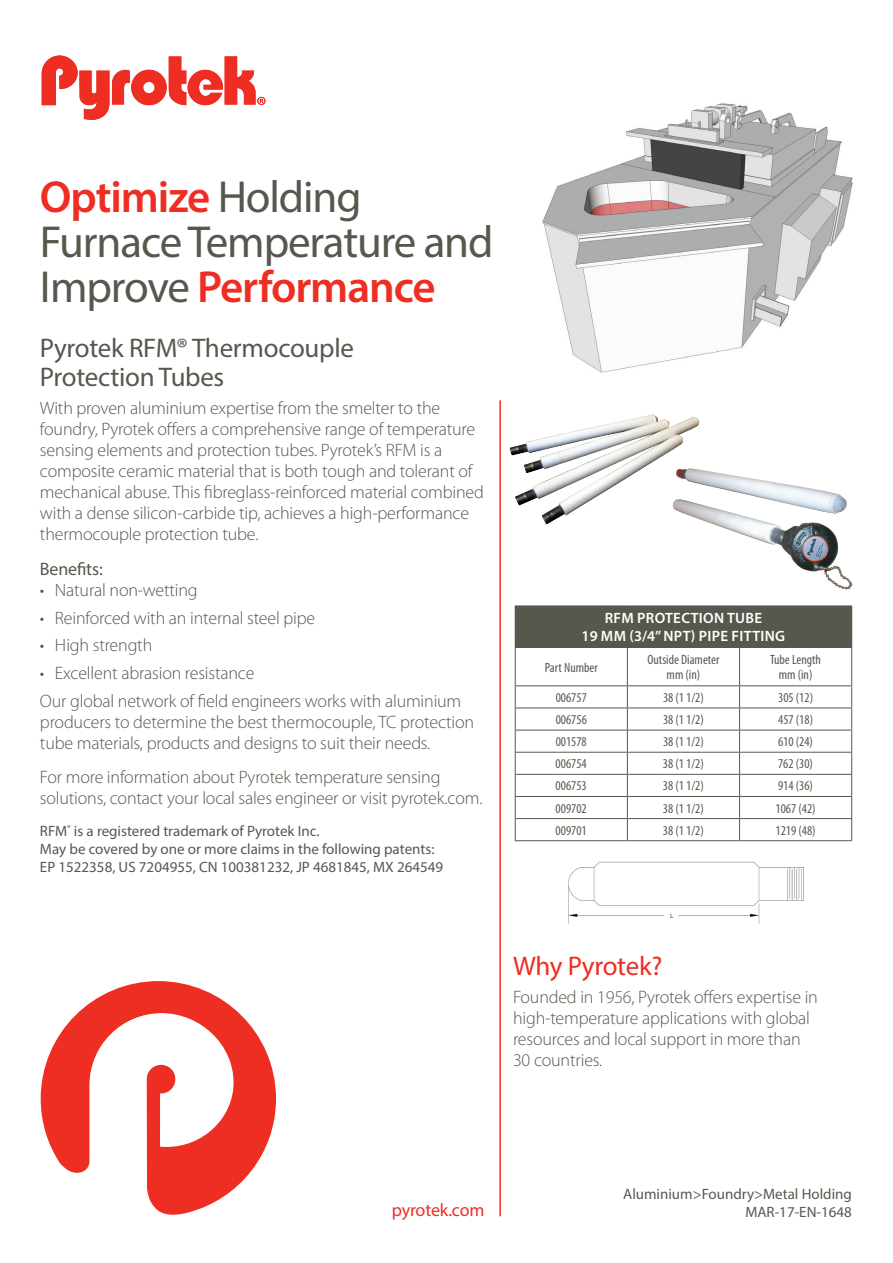
<style>
.page{position:relative;width:893px;height:1263px;background:#fff}
.page>*{position:absolute;margin:0;border:0;box-sizing:border-box;transform-origin:0 0}
.t1{font:45px/45px "Myriad Pro";letter-spacing:-.025em;color:#58574e}
.t2{font:27px/28.5px "Myriad Pro";letter-spacing:-.01em;color:#58574e}
.t3{font:27px "Myriad Pro";letter-spacing:-.01em;color:#ee2e22}
.t4{font:300 18px/21px "Myriad Pro";letter-spacing:-.01em;color:#58574e}
.t5{font:18px "Myriad Pro";letter-spacing:-.015em;color:#ee2e22}
.t6{font:18px "Myriad Pro";letter-spacing:-.01em;color:#58574e}
.t7{font:15px/18px "Myriad Pro";color:#58574e;text-align:right}
.t8{font:600 15px/18px "Myriad Pro";letter-spacing:.02em;color:#fff;text-align:center}
.t9{font:condensed 13.5px/15px "Myriad Pro";color:#58574e;text-align:center}
.s1{font-weight:600;color:#ee2e22}
</style>
<div class="page">
<img style="left:542px;top:103px;width:311px;height:270px">
<img style="left:569px;top:841px;width:235px;height:83px">
<svg style="left:42px;top:56px;width:223px;height:64px"></svg>
<hr style="left:499px;top:400px;width:2px;height:816px;background:#ee2e22">
<img style="left:499px;top:402px;width:201px;height:136px">
<img style="left:669px;top:462px;width:184px;height:128px">
<div style="left:515px;top:606px;width:337px;height:41px;background:#58574e"></div>
<hr style="left:515px;top:605px;width:112px;height:1px;background:#58574e">
<hr style="left:627px;top:605px;width:112px;height:1px;background:#58574e">
<hr style="left:739px;top:605px;width:113px;height:1px;background:#58574e">
<hr style="left:515px;top:647px;width:112px;height:1px;background:#58574e">
<hr style="left:515px;top:647px;width:1px;height:38px;background:#58574e">
<hr style="left:627px;top:647px;width:112px;height:1px;background:#58574e">
<hr style="left:627px;top:647px;width:1px;height:38px;background:#58574e">
<hr style="left:739px;top:647px;width:113px;height:1px;background:#58574e">
<hr style="left:739px;top:647px;width:1px;height:38px;background:#58574e">
<hr style="left:851px;top:647px;width:1px;height:38px;background:#58574e">
<hr style="left:515px;top:685px;width:112px;height:1px;background:#58574e">
<hr style="left:627px;top:685px;width:112px;height:1px;background:#58574e">
<hr style="left:739px;top:685px;width:113px;height:1px;background:#58574e">
<hr style="left:515px;top:707px;width:112px;height:1px;background:#58574e">
<hr style="left:627px;top:707px;width:112px;height:1px;background:#58574e">
<hr style="left:739px;top:707px;width:113px;height:1px;background:#58574e">
<hr style="left:515px;top:730px;width:112px;height:1px;background:#58574e">
<hr style="left:627px;top:730px;width:112px;height:1px;background:#58574e">
<hr style="left:739px;top:730px;width:113px;height:1px;background:#58574e">
<hr style="left:515px;top:752px;width:112px;height:1px;background:#58574e">
<hr style="left:627px;top:752px;width:112px;height:1px;background:#58574e">
<hr style="left:739px;top:752px;width:113px;height:1px;background:#58574e">
<hr style="left:515px;top:774px;width:112px;height:1px;background:#58574e">
<hr style="left:627px;top:774px;width:112px;height:1px;background:#58574e">
<hr style="left:739px;top:774px;width:113px;height:1px;background:#58574e">
<hr style="left:515px;top:796px;width:112px;height:1px;background:#58574e">
<hr style="left:627px;top:796px;width:112px;height:1px;background:#58574e">
<hr style="left:739px;top:796px;width:113px;height:1px;background:#58574e">
<hr style="left:515px;top:818px;width:112px;height:1px;background:#58574e">
<svg style="left:515px;top:686px;width:1px;height:154px"></svg>
<hr style="left:627px;top:818px;width:112px;height:1px;background:#58574e">
<svg style="left:627px;top:686px;width:1px;height:154px"></svg>
<hr style="left:739px;top:818px;width:113px;height:1px;background:#58574e">
<svg style="left:739px;top:686px;width:1px;height:154px"></svg>
<svg style="left:851px;top:686px;width:1px;height:154px"></svg>
<hr style="left:515px;top:840px;width:112px;height:1px;background:#58574e">
<hr style="left:627px;top:840px;width:112px;height:1px;background:#58574e">
<hr style="left:739px;top:840px;width:113px;height:1px;background:#58574e">
<svg style="left:41px;top:981px;width:235px;height:234px"></svg>
<h1 class="t1" style="left:40px;top:173px;width:455px"><span class="s1">Optimize</span> Holding<br>Furnace Temperature and<br>Improve <span class="s1">Performance</span></h1>
<h2 class="t2" style="left:40px;top:334px;width:315px">Pyrotek RFM® Thermocouple<br>Protection Tubes</h2>
<p class="t4" style="left:40px;top:397px;width:445px">With proven aluminium expertise from the smelter to the foundry, Pyrotek offers a comprehensive range of temperature sensing elements and protection tubes. Pyrotek’s RFM is a composite ceramic material that is both tough and tolerant of mechanical abuse. This fibreglass-reinforced material combined with a dense silicon-carbide tip, achieves a high-performance thermocouple protection tube.</p>
<p class="t6" style="left:40px;top:558px;width:64px">Benefits:</p>
<p class="t4" style="left:40px;top:579px;width:159px">• Natural non-wetting</p>
<p class="t4" style="left:40px;top:607px;width:277px">• Reinforced with an internal steel pipe</p>
<p class="t4" style="left:40px;top:635px;width:114px">• High strength</p>
<p class="t4" style="left:40px;top:659px;width:423px;line-height:27.8px">• Excellent abrasion resistance<br>Our global network of field engineers works with aluminium</p>
<p class="t4" style="left:40px;top:711px;width:436px">producers to determine the best thermocouple, TC protection tube materials, products and designs to suit their needs.</p>
<p class="t4" style="left:40px;top:767px;width:444px">For more information about Pyrotek temperature sensing solutions, contact your local sales engineer or visit pyrotek.com.</p>
<p class="t7" style="left:40px;top:821px;width:405px;text-align:left">RFM<sup>®</sup> is a registered trademark of Pyrotek Inc.<br>May be covered by one or more claims in the following patents:<br>EP 1522358, US 7204955, CN 100381232, JP 4681845, MX 264549</p>
<p class="t8" style="left:582px;top:609px;width:205px">RFM PROTECTION TUBE<br>19 MM (3/4” NPT) PIPE FITTING</p>
<p class="t9" style="left:545px;top:659px;width:54px">Part Number</p>
<p class="t9" style="left:647px;top:652px;width:74px">Outside Diameter mm (in)</p>
<p class="t9" style="left:770px;top:652px;width:52px">Tube Length mm (in)</p>
<p class="t9" style="left:556px;top:690px;width:33px">006757</p>
<p class="t9" style="left:663px;top:690px;width:42px">38 (1 1/2)</p>
<p class="t9" style="left:778px;top:690px;width:36px">305 (12)</p>
<p class="t9" style="left:556px;top:712px;width:33px">006756</p>
<p class="t9" style="left:663px;top:712px;width:42px">38 (1 1/2)</p>
<p class="t9" style="left:778px;top:712px;width:36px">457 (18)</p>
<p class="t9" style="left:556px;top:734px;width:33px">001578</p>
<p class="t9" style="left:663px;top:734px;width:42px">38 (1 1/2)</p>
<p class="t9" style="left:778px;top:734px;width:36px">610 (24)</p>
<p class="t9" style="left:556px;top:756px;width:33px">006754</p>
<p class="t9" style="left:663px;top:756px;width:42px">38 (1 1/2)</p>
<p class="t9" style="left:778px;top:756px;width:36px">762 (30)</p>
<p class="t9" style="left:556px;top:778px;width:33px">006753</p>
<p class="t9" style="left:663px;top:778px;width:42px">38 (1 1/2)</p>
<p class="t9" style="left:778px;top:778px;width:36px">914 (36)</p>
<p class="t9" style="left:556px;top:800px;width:33px">009702</p>
<p class="t9" style="left:663px;top:800px;width:42px">38 (1 1/2)</p>
<p class="t9" style="left:775px;top:800px;width:42px">1067 (42)</p>
<p class="t9" style="left:556px;top:822px;width:33px">009701</p>
<p class="t9" style="left:663px;top:822px;width:42px">38 (1 1/2)</p>
<p class="t9" style="left:775px;top:822px;width:42px">1219 (48)</p>
<h2 class="t3" style="left:513px;top:949px;width:151px">Why Pyrotek?</h2>
<p class="t4" style="left:513px;top:986px;width:306px">Founded in 1956, Pyrotek offers expertise in high-temperature applications with global resources and local support in more than 30 countries.</p>
<p class="t5" style="left:392px;top:1199px;width:94px">pyrotek.com</p>
<p class="t7" style="left:623px;top:1184px;width:230px">Aluminium&gt;Foundry&gt;Metal Holding<br>MAR-17-EN-1648</p>
</div>
